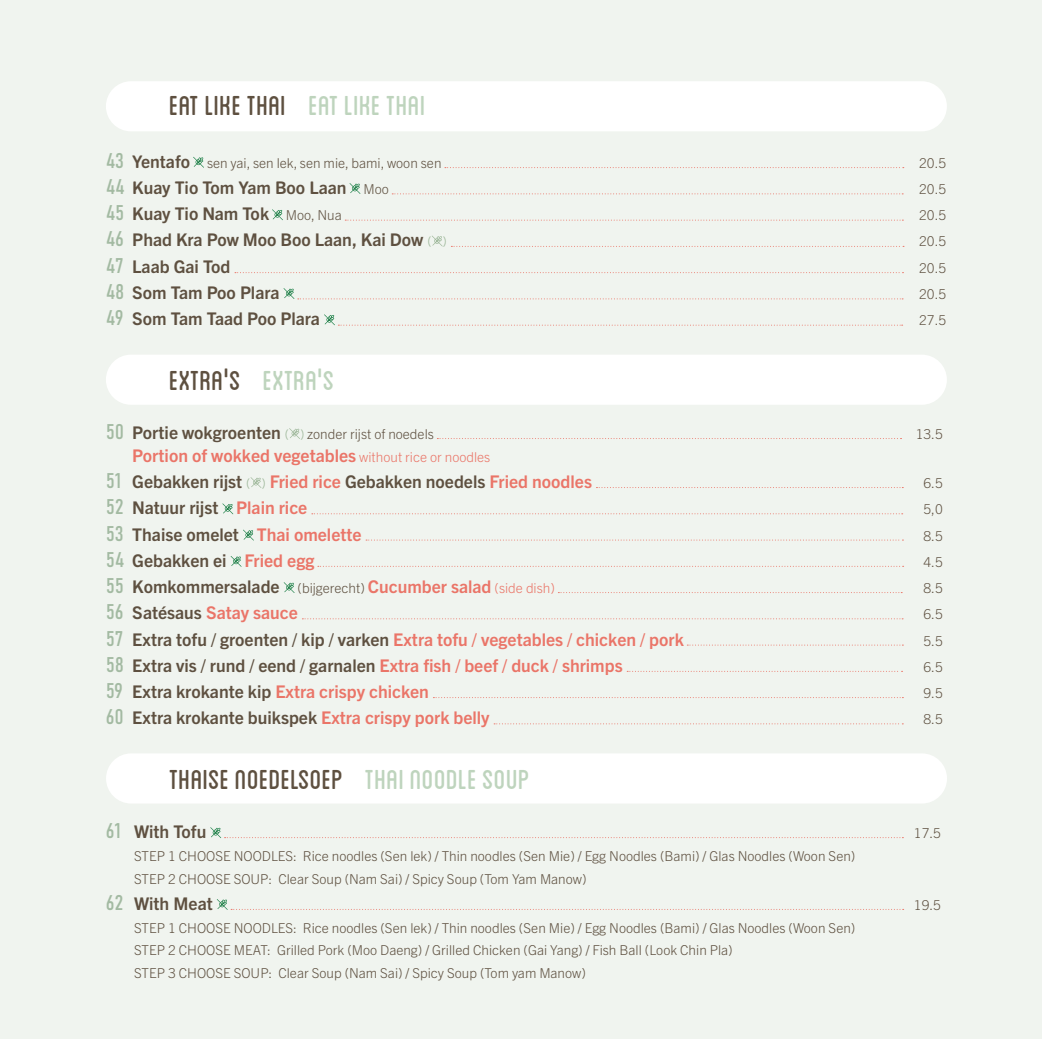
<style>
.page{position:relative;width:1042px;height:1042px;background:#fff}
.page>*{position:absolute;margin:0;border:0;box-sizing:border-box;transform-origin:0 0}
.t1{font:38.5px "Blanch Caps";color:#5e5040}
.t2{font:700 17.5px "Trade Gothic Next LT Pro";color:#5e5040}
.t3{font:700 17.5px/26.2px "Trade Gothic Next LT Pro";color:#ea7568}
.t4{font:700 17.5px "Trade Gothic Next SR Pro";color:#5e5040}
.t5{font:300 13.65px/22.8px "Trade Gothic Next LT Pro";color:#5e5040}
.s1{color:#bed4bd}
.s2{font-family:"Bahnschrift";font-weight:400;font-size:21px;color:#a3baa2}
.s3{font-family:"Trade Gothic Next SR Pro";font-weight:700;font-size:17.5px}
.s4{font-family:"Trade Gothic Next LT Pro";font-weight:300;font-size:13.65px}
.s5{font-weight:300;font-size:13.65px}
.s6{font-weight:300;font-size:13.12px;color:#9db799}
.s7{font-weight:700;font-size:17.5px}
.s8{font-size:13.12px;color:#9db799}
.s9{color:#5e5040}
.s10{color:#ea7568}
.s11{font-weight:300;font-size:13.65px;color:#ea7568}
</style>
<div class="page">
<div style="left:0;top:0;width:1042px;height:1039px;background:#f0f4ef"></div>
<div style="left:106px;top:81px;width:841px;height:50px;background:#fff;border-radius:25px"></div>
<div style="left:106px;top:355px;width:841px;height:50px;background:#fff;border-radius:25px"></div>
<div style="left:106px;top:753px;width:841px;height:50px;background:#fff;border-radius:25px"></div>
<svg style="left:193px;top:157px;width:11px;height:11px"></svg>
<svg style="left:445px;top:167px;width:459px;height:1px"></svg>
<svg style="left:349px;top:183px;width:11px;height:11px"></svg>
<svg style="left:392px;top:193px;width:511px;height:1px"></svg>
<svg style="left:272px;top:209px;width:11px;height:11px"></svg>
<svg style="left:345px;top:220px;width:558px;height:1px"></svg>
<svg style="left:432px;top:236px;width:11px;height:10px"></svg>
<svg style="left:451px;top:246px;width:453px;height:1px"></svg>
<svg style="left:235px;top:272px;width:668px;height:1px"></svg>
<svg style="left:283px;top:288px;width:620px;height:11px"></svg>
<svg style="left:324px;top:314px;width:578px;height:12px"></svg>
<svg style="left:289px;top:428px;width:11px;height:11px"></svg>
<svg style="left:437px;top:438px;width:464px;height:1px"></svg>
<svg style="left:250px;top:477px;width:11px;height:11px"></svg>
<svg style="left:596px;top:487px;width:307px;height:1px"></svg>
<svg style="left:222px;top:503px;width:11px;height:11px"></svg>
<svg style="left:312px;top:513px;width:591px;height:1px"></svg>
<svg style="left:243px;top:530px;width:11px;height:10px"></svg>
<svg style="left:366px;top:540px;width:537px;height:1px"></svg>
<svg style="left:231px;top:556px;width:10px;height:11px"></svg>
<svg style="left:318px;top:566px;width:585px;height:1px"></svg>
<svg style="left:284px;top:582px;width:11px;height:11px"></svg>
<svg style="left:558px;top:592px;width:344px;height:1px"></svg>
<svg style="left:302px;top:618px;width:601px;height:1px"></svg>
<svg style="left:687px;top:645px;width:216px;height:1px"></svg>
<svg style="left:627px;top:671px;width:275px;height:1px"></svg>
<svg style="left:433px;top:697px;width:470px;height:1px"></svg>
<svg style="left:494px;top:723px;width:409px;height:1px"></svg>
<svg style="left:210px;top:827px;width:693px;height:11px"></svg>
<svg style="left:217px;top:899px;width:686px;height:11px"></svg>
<h1 class="t1" style="left:169px;top:88px;width:258px">Eat like thai <span class="s1">Eat like thai</span></h1>
<p class="t5" style="left:106px;top:150px;width:337px"><span class="s2">43</span> <span class="s3">Yentafo</span> sen yai, sen lek, sen mie, bami, woon sen</p>
<p class="t5" style="left:919px;top:150px;width:29px">20.5</p>
<p class="t4" style="left:106px;top:175px;width:284px"><span class="s2">44</span> Kuay Tio Tom Yam Boo Laan <span class="s4">Moo</span></p>
<p class="t5" style="left:919px;top:177px;width:29px">20.5</p>
<p class="t2" style="left:106px;top:202px;width:237px"><span class="s2">45</span> Kuay Tio Nam Tok <span class="s5">Moo, Nua</span></p>
<p class="t5" style="left:919px;top:203px;width:29px">20.5</p>
<p class="t2" style="left:106px;top:228px;width:342px"><span class="s2">46</span> Phad Kra Pow Moo Boo Laan, Kai Dow <span class="s6">( )</span></p>
<p class="t5" style="left:919px;top:229px;width:29px">20.5</p>
<p class="t2" style="left:106px;top:254px;width:126px"><span class="s2">47</span> Laab Gai Tod</p>
<p class="t5" style="left:919px;top:255px;width:29px">20.5</p>
<p class="t2" style="left:106px;top:280px;width:175px"><span class="s2">48</span> Som Tam Poo Plara</p>
<p class="t5" style="left:919px;top:282px;width:29px">20.5</p>
<p class="t2" style="left:106px;top:307px;width:215px"><span class="s2">49</span> Som Tam Taad Poo Plara</p>
<p class="t5" style="left:919px;top:308px;width:29px">27.5</p>
<h1 class="t1" style="left:169px;top:363px;width:167px">extra's <span class="s1">extra's</span></h1>
<p class="t5" style="left:106px;top:422px;width:329px"><span class="s2">50</span> <span class="s7">Portie wokgroenten</span> <span class="s8">( )</span> zonder rijst of noedels</p>
<p class="t5" style="left:915px;top:422px;width:29px">13.5</p>
<p class="t3" style="left:106px;top:441px;width:487px;text-indent:26px">Portion of wokked vegetables <span class="s5">without rice or noodles<br></span><span class="s2">51</span> <span class="s9">Gebakken rijst</span> <span class="s6">( )</span> Fried rice <span class="s9">Gebakken noedels</span> Fried noodles</p>
<p class="t5" style="left:923px;top:471px;width:21px">6.5</p>
<p class="t2" style="left:106px;top:496px;width:203px"><span class="s2">52</span> Natuur rijst <span class="s10">Plain rice</span></p>
<p class="t5" style="left:923px;top:497px;width:21px">5,0</p>
<p class="t2" style="left:106px;top:522px;width:257px"><span class="s2">53</span> Thaise omelet <span class="s10">Thai omelette</span></p>
<p class="t5" style="left:923px;top:523px;width:21px">8.5</p>
<p class="t2" style="left:106px;top:548px;width:210px"><span class="s2">54</span> Gebakken ei <span class="s10">Fried egg</span></p>
<p class="t5" style="left:923px;top:549px;width:21px">4.5</p>
<p class="t2" style="left:106px;top:574px;width:450px"><span class="s2">55</span> Komkommersalade <span class="s5">(bijgerecht)</span> <span class="s10">Cucumber salad</span> <span class="s11">(side dish)</span></p>
<p class="t5" style="left:923px;top:576px;width:21px">8.5</p>
<p class="t3" style="left:106px;top:598px;width:193px"><span class="s2">56</span> <span class="s9">Satésaus</span> Satay sauce</p>
<p class="t5" style="left:923px;top:602px;width:21px">6.5</p>
<p class="t3" style="left:106px;top:625px;width:579px"><span class="s2">57</span> <span class="s9">Extra tofu / groenten / kip / varken</span> Extra tofu / vegetables / chicken / pork</p>
<p class="t5" style="left:923px;top:628px;width:21px">5.5</p>
<p class="t2" style="left:106px;top:653px;width:518px"><span class="s2">58</span> Extra vis / rund / eend / garnalen <span class="s10">Extra fish / beef / duck / shrimps</span></p>
<p class="t5" style="left:923px;top:654px;width:21px">6.5</p>
<p class="t3" style="left:106px;top:677px;width:324px"><span class="s2">59</span> <span class="s9">Extra krokante kip</span> Extra crispy chicken</p>
<p class="t5" style="left:923px;top:681px;width:21px">9.5</p>
<p class="t2" style="left:106px;top:706px;width:385px"><span class="s2">60</span> Extra krokante buikspek <span class="s10">Extra crispy pork belly</span></p>
<p class="t5" style="left:923px;top:707px;width:21px">8.5</p>
<h1 class="t1" style="left:169px;top:762px;width:362px">thaise noedelsoep <span class="s1">thai noodle soup</span></h1>
<p class="t2" style="left:106px;top:819px;width:102px"><span class="s2">61</span> With Tofu</p>
<p class="t5" style="left:914px;top:821px;width:29px">17.5</p>
<p class="t5" style="left:134px;top:843px;width:723px">STEP 1 CHOOSE NOODLES: Rice noodles (Sen lek) / Thin noodles (Sen Mie) / Egg Noodles (Bami) / Glas Noodles (Woon Sen)<br>STEP 2 CHOOSE SOUP: Clear Soup (Nam Sai) / Spicy Soup (Tom Yam Manow)</p>
<p class="t2" style="left:106px;top:891px;width:108px"><span class="s2">62</span> With Meat</p>
<p class="t5" style="left:914px;top:892px;width:29px">19.5</p>
<p class="t5" style="left:134px;top:915px;width:723px">STEP 1 CHOOSE NOODLES: Rice noodles (Sen lek) / Thin noodles (Sen Mie) / Egg Noodles (Bami) / Glas Noodles (Woon Sen)<br>STEP 2 CHOOSE MEAT: Grilled Pork (Moo Daeng) / Grilled Chicken (Gai Yang) / Fish Ball (Look Chin Pla)<br>STEP 3 CHOOSE SOUP: Clear Soup (Nam Sai) / Spicy Soup (Tom yam Manow)</p>
</div>
